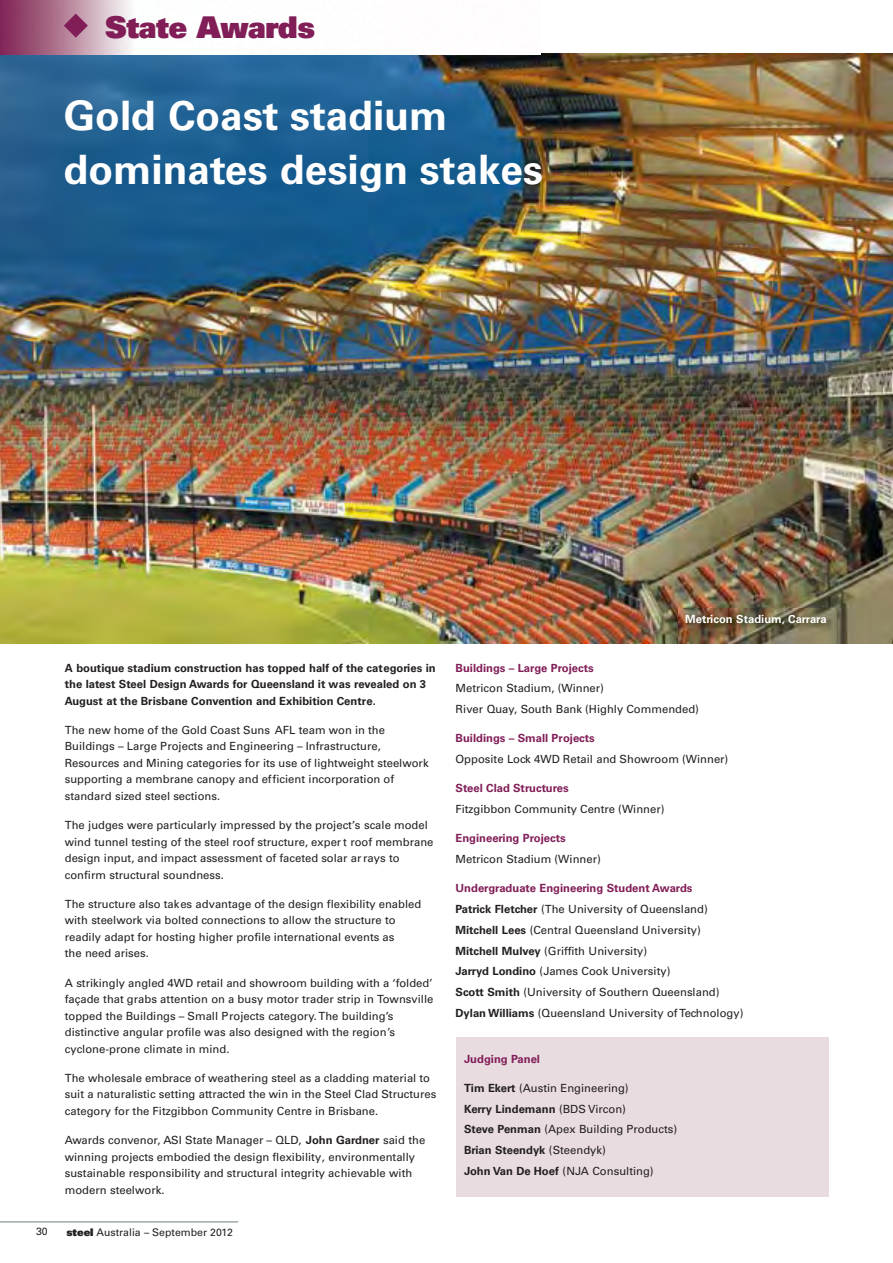
<style>
.page{position:relative;width:893px;height:1263px;background:#fff}
.page>*{position:absolute;margin:0;border:0;box-sizing:border-box;transform-origin:0 0}
.t1{font:700 40.5px/54px "Univers CE";color:#fff}
.t2{font:900 30px "Univers";letter-spacing:-.015em;color:#811d57}
.t3{font:500 11.25px/16.5px "Univers CE";color:#231f20}
.t4{font:700 11.25px/16.5px "Univers CE";color:#231f20}
.t5{font:700 11.25px "Univers CE";color:#811d57}
.t6{font:700 11.25px "Univers CE";color:#fff}
.t7{font:500 10.5px "Univers CE";color:#231f20}
.s1{font-weight:700}
.s2{font-family:"Univers";font-weight:900}
.s3{font-weight:700;color:#811d57}
</style>
<div class="page">
<img style="left:0;top:54px;width:893px;height:589px">
<div style="left:456px;top:1036px;width:373px;height:160px;background:#e8dce1"></div>
<hr style="left:0;top:1221px;width:238px;height:1px;background:#727d84">
<img style="left:0;top:0;width:132px;height:54px">
<svg style="left:64px;top:14px;width:24px;height:24px"></svg>
<img style="left:679px;top:608px;width:192px;height:36px">
<h2 class="t2" style="left:105px;top:7px;width:212px">State Awards</h2>
<h1 class="t1" style="left:64px;top:90px;width:481px">Gold Coast stadium dominates design stakes</h1>
<p class="t6" style="left:685px;top:612px;width:143px">Metricon Stadium, Carrara</p>
<p class="t4" style="left:65px;top:660px;width:372px">A boutique stadium construction has topped half of the categories in the latest Steel Design Awards for Queensland it was revealed on 3<br>August at the Brisbane Convention and Exhibition Centre.</p>
<p class="t3" style="left:65px;top:722px;width:365px">The new home of the Gold Coast Suns AFL team won in the Buildings – Large Projects and Engineering – Infrastructure, Resources and Mining categories for its use of lightweight steelwork supporting a membrane canopy and efficient incorporation of standard sized steel sections.</p>
<p class="t3" style="left:65px;top:817px;width:370px">The judges were particularly impressed by the project’s scale model wind tunnel testing of the steel roof structure, exper t roof membrane design input, and impact assessment of faceted solar ar rays to confirm structural soundness.</p>
<p class="t3" style="left:65px;top:896px;width:358px">The structure also takes advantage of the design flexibility enabled with steelwork via bolted connections to allow the structure to readily adapt for hosting higher profile international events as<br>the need arises.</p>
<p class="t3" style="left:65px;top:975px;width:370px">A strikingly angled 4WD retail and showroom building with a ‘folded’ façade that grabs attention on a busy motor trader strip in Townsville topped the Buildings – Small Projects category. The building’s distinctive angular profile was also designed with the region’s cyclone-prone climate in mind.</p>
<p class="t3" style="left:65px;top:1070px;width:373px">The wholesale embrace of weathering steel as a cladding material to suit a naturalistic setting attracted the win in the Steel Clad Structures category for the Fitzgibbon Community Centre in Brisbane.</p>
<p class="t3" style="left:65px;top:1132px;width:362px">Awards convenor, ASI State Manager – QLD, <span class="s1">John Gardner</span> said the winning projects embodied the design flexibility, environmentally sustainable responsibility and structural integrity achievable with modern steelwork.</p>
<p class="t7" style="left:36px;top:1225px;width:13px">30</p>
<p class="t7" style="left:66px;top:1226px;width:168px"><span class="s2">steel</span> Australia – September 2012</p>
<p class="t5" style="left:455px;top:661px;width:140px">Buildings – Large Projects</p>
<p class="t3" style="left:455px;top:678px;width:245px;line-height:20.7px">Metricon Stadium, (Winner)<br>River Quay, South Bank (Highly Commended)</p>
<p class="t5" style="left:455px;top:732px;width:141px">Buildings – Small Projects</p>
<p class="t3" style="left:455px;top:751px;width:274px">Opposite Lock 4WD Retail and Showroom (Winner)</p>
<p class="t5" style="left:455px;top:782px;width:115px">Steel Clad Structures</p>
<p class="t3" style="left:455px;top:801px;width:211px">Fitzgibbon Community Centre (Winner)</p>
<p class="t5" style="left:455px;top:832px;width:112px">Engineering Projects</p>
<p class="t3" style="left:455px;top:851px;width:147px">Metricon Stadium (Winner)</p>
<p class="t3" style="left:455px;top:878px;width:289px;line-height:20.7px"><span class="s3">Undergraduate Engineering Student Awards<br></span><span class="s1">Patrick Fletcher</span> (The University of Queensland)<br><span class="s1">Mitchell Lees</span> (Central Queensland University)<br><span class="s1">Mitchell Mulvey</span> (Griffith University)<br><span class="s1">Jarryd Londino</span> (James Cook University)<br><span class="s1">Scott Smith</span> (University of Southern Queensland)<br><span class="s1">Dylan Williams</span> (Queensland University of Technology)</p>
<p class="t5" style="left:464px;top:1052px;width:78px">Judging Panel</p>
<p class="t3" style="left:464px;top:1078px;width:215px;line-height:20.7px"><span class="s1">Tim Ekert</span> (Austin Engineering)<br><span class="s1">Kerry Lindemann</span> (BDS Vircon)<br><span class="s1">Steve Penman</span> (Apex Building Products)<br><span class="s1">Brian Steendyk</span> (Steendyk)<br><span class="s1">John Van De Hoef</span> (NJA Consulting)</p>
</div>
